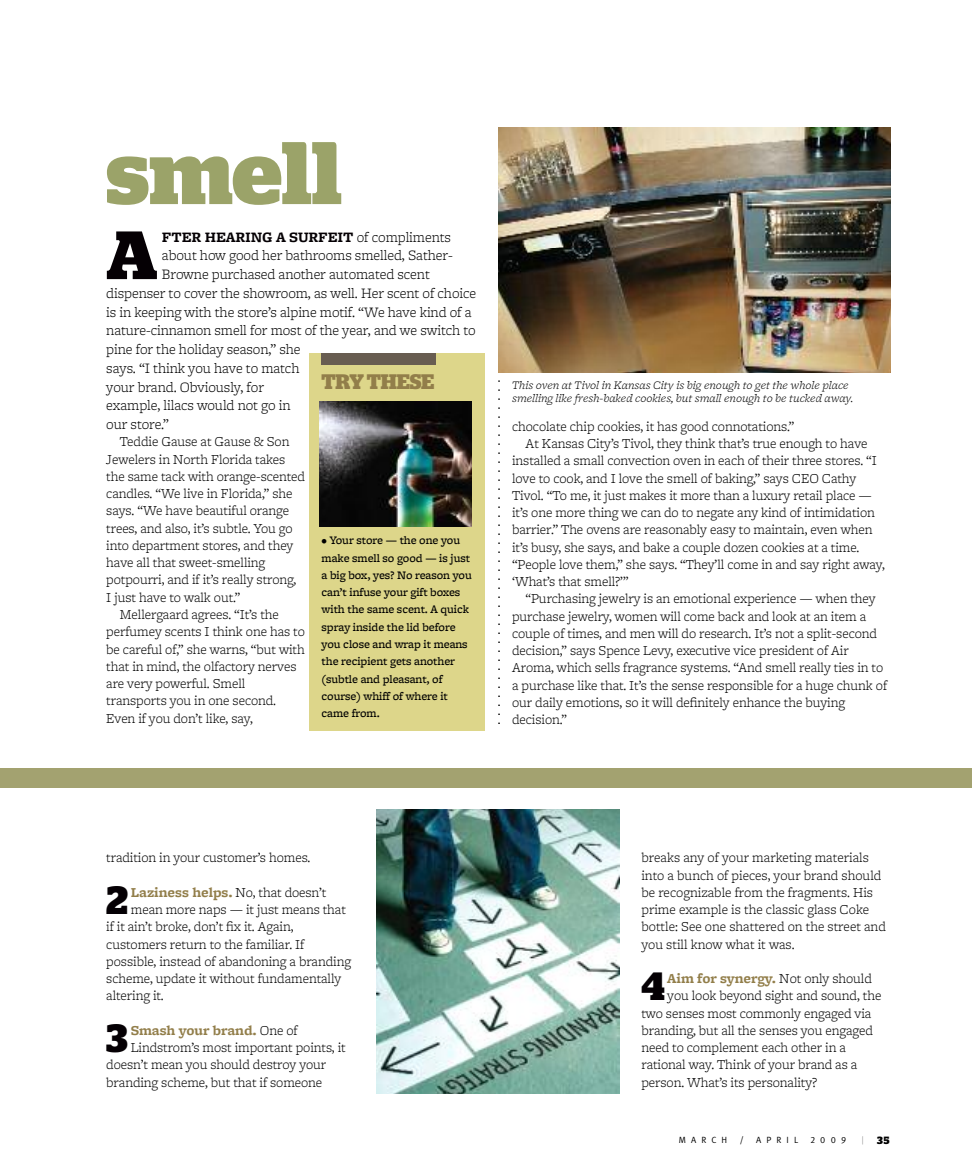
<style>
.page{position:relative;width:972px;height:1175px;background:#fff}
.page>*{position:absolute;margin:0;border:0;box-sizing:border-box;transform-origin:0 0}
.t1{font:700 88.5px "Stag";color:#9ba369}
.t2{font:700 68.1px "Stag";color:#050004}
.t3{font:700 39.3px "Stag";color:#050004}
.t4{font:700 21px "Stag";letter-spacing:-.005em;color:#927e4a}
.t5{font:300 15px "Freight Micro";letter-spacing:-.005em;color:#000}
.t6{font:700 15px "Freight Micro";letter-spacing:-.005em;color:#050004}
.t7{font:300 14.25px/17.2px "Freight Micro";letter-spacing:-.005em;color:#000}
.t8{font:700 14.25px "Freight Micro";letter-spacing:-.005em;color:#927e4a}
.t9{font:500 12px/17.2px "Freight Micro";letter-spacing:-.005em;color:#000}
.t10{font:italic 300 12px/13.5px "Freight Micro";letter-spacing:-.005em;color:#000}
.t11{font:700 10.5px "Stag";color:#000}
.t12{font:100 10.5px "Stag";color:#000}
.t13{font:9px "Meta Normal";letter-spacing:.57em;color:#000}
.t14{font:9px "Meta Normal Expert";color:#000}
.s1{font-weight:300;color:#000}
</style>
<div class="page">
<div style="left:0;top:767px;width:972px;height:20px;background:#a3a270"></div>
<img style="left:498px;top:128px;width:393px;height:245px">
<div style="left:309px;top:353px;width:176px;height:378px;background:#ddd68a"></div>
<img style="left:320px;top:402px;width:151px;height:124px">
<div style="left:322px;top:353px;width:114px;height:12px;background:#685d51"></div>
<img style="left:377px;top:809px;width:243px;height:285px">
<svg style="left:498px;top:380px;width:2px;height:344px"></svg>
<h1 class="t1" style="left:106px;top:142px;width:237px">smell</h1>
<h2 class="t2" style="left:106px;top:231px;width:53px">A</h2>
<p class="t6" style="left:162px;top:228px;width:291px">FTER HEARING A SURFEIT <span class="s1">of compliments</span></p>
<p class="t5" style="left:162px;top:246px;width:292px">about how good her bathrooms smelled, Sather-</p>
<p class="t5" style="left:162px;top:265px;width:269px">Browne purchased another automated scent</p>
<p class="t5" style="left:106px;top:284px;width:371px">dispenser to cover the showroom, as well. Her scent of choice</p>
<p class="t5" style="left:106px;top:303px;width:367px">is in keeping with the store’s alpine motif. “We have kind of a</p>
<p class="t5" style="left:106px;top:321px;width:371px">nature-cinnamon smell for most of the year, and we switch to</p>
<p class="t5" style="left:106px;top:340px;width:196px">pine for the holiday season,” she</p>
<p class="t5" style="left:106px;top:359px;width:195px">says. “I think you have to match</p>
<p class="t5" style="left:106px;top:378px;width:159px">your brand. Obviously, for</p>
<p class="t5" style="left:106px;top:396px;width:186px">example, lilacs would not go in</p>
<p class="t5" style="left:106px;top:415px;width:64px">our store.”</p>
<p class="t7" style="left:120px;top:433px;width:171px">Teddie Gause at Gause &amp; Son</p>
<p class="t7" style="left:106px;top:450px;width:181px">Jewelers in North Florida takes</p>
<p class="t7" style="left:106px;top:467px;width:200px">the same tack with orange-scented</p>
<p class="t7" style="left:106px;top:484px;width:188px">candles. “We live in Florida,” she</p>
<p class="t7" style="left:106px;top:502px;width:185px">says. “We have beautiful orange</p>
<p class="t7" style="left:106px;top:519px;width:188px">trees, and also, it’s subtle. You go</p>
<p class="t7" style="left:106px;top:536px;width:189px">into department stores, and they</p>
<p class="t7" style="left:106px;top:553px;width:161px">have all that sweet-smelling</p>
<p class="t7" style="left:106px;top:571px;width:192px">potpourri, and if it’s really strong,</p>
<p class="t7" style="left:106px;top:588px;width:136px">I just have to walk out.”</p>
<p class="t7" style="left:120px;top:605px;width:161px">Mellergaard agrees. “It’s the</p>
<p class="t7" style="left:106px;top:622px;width:200px">perfumey scents I think one has to</p>
<p class="t7" style="left:106px;top:640px;width:200px">be careful of,” she warns, “but with</p>
<p class="t7" style="left:106px;top:657px;width:192px">that in mind, the olfactory nerves</p>
<p class="t7" style="left:106px;top:674px;width:141px">are very powerful. Smell</p>
<p class="t7" style="left:106px;top:691px;width:171px">transports you in one second.</p>
<p class="t7" style="left:106px;top:709px;width:148px">Even if you don’t like, say,</p>
<h3 class="t4" style="left:322px;top:374px;width:114px">TRYTHESE</h3>
<p class="t9" style="left:322px;top:531px;width:152px">• Your store — the one you make smell so good — is just a big box, yes? No reason you can’t infuse your gift boxes with the same scent. A quick spray inside the lid before you close and wrap it means the recipient gets another (subtle and pleasant, of course) whiff of where it came from.</p>
<p class="t10" style="left:512px;top:378px;width:343px">This oven at Tivol in Kansas City is big enough to get the whole place smelling like fresh-baked cookies, but small enough to be tucked away.</p>
<p class="t7" style="left:512px;top:417px;width:284px">chocolate chip cookies, it has good connotations.”</p>
<p class="t7" style="left:526px;top:434px;width:343px">At Kansas City’s Tivol, they think that’s true enough to have</p>
<p class="t7" style="left:512px;top:452px;width:366px">installed a small convection oven in each of their three stores. “I</p>
<p class="t7" style="left:512px;top:469px;width:346px">love to cook, and I love the smell of baking,” says CEO Cathy</p>
<p class="t7" style="left:512px;top:486px;width:361px">Tivol. “To me, it just makes it more than a luxury retail place —</p>
<p class="t7" style="left:512px;top:503px;width:364px">it’s one more thing we can do to negate any kind of intimidation</p>
<p class="t7" style="left:512px;top:521px;width:362px">barrier.” The ovens are reasonably easy to maintain, even when</p>
<p class="t7" style="left:512px;top:538px;width:349px">it’s busy, she says, and bake a couple dozen cookies at a time.</p>
<p class="t7" style="left:512px;top:555px;width:374px">“People love them,” she says. “They’ll come in and say right away,</p>
<p class="t7" style="left:512px;top:572px;width:118px">‘What’s that smell?’”</p>
<p class="t7" style="left:526px;top:590px;width:352px">“Purchasing jewelry is an emotional experience — when they</p>
<p class="t7" style="left:512px;top:607px;width:356px">purchase jewelry, women will come back and look at an item a</p>
<p class="t7" style="left:512px;top:624px;width:366px">couple of times, and men will do research. It’s not a split-second</p>
<p class="t7" style="left:512px;top:641px;width:338px">decision,” says Spence Levy, executive vice president of Air</p>
<p class="t7" style="left:512px;top:659px;width:373px">Aroma, which sells fragrance systems. “And smell really ties in to</p>
<p class="t7" style="left:512px;top:676px;width:377px">a purchase like that. It’s the sense responsible for a huge chunk of</p>
<p class="t7" style="left:512px;top:693px;width:335px">our daily emotions, so it will definitely enhance the buying</p>
<p class="t7" style="left:512px;top:710px;width:57px">decision.”</p>
<p class="t7" style="left:106px;top:848px;width:206px">tradition in your customer’s homes.</p>
<h3 class="t3" style="left:106px;top:886px;width:23px">2</h3>
<p class="t8" style="left:131px;top:883px;width:197px">Laziness helps. <span class="s1">No, that doesn’t</span></p>
<p class="t7" style="left:131px;top:900px;width:217px">mean more naps — it just means that</p>
<p class="t7" style="left:106px;top:917px;width:189px">if it ain’t broke, don’t fix it. Again,</p>
<p class="t7" style="left:106px;top:935px;width:200px">customers return to the familiar. If</p>
<p class="t7" style="left:106px;top:952px;width:246px">possible, instead of abandoning a branding</p>
<p class="t7" style="left:106px;top:969px;width:237px">scheme, update it without fundamentally</p>
<p class="t7" style="left:106px;top:986px;width:59px">altering it.</p>
<h3 class="t3" style="left:106px;top:1024px;width:23px">3</h3>
<p class="t8" style="left:131px;top:1021px;width:168px">Smash your brand. <span class="s1">One of</span></p>
<p class="t7" style="left:131px;top:1038px;width:217px">Lindstrom’s most important points, it</p>
<p class="t7" style="left:106px;top:1055px;width:221px">doesn’t mean you should destroy your</p>
<p class="t7" style="left:106px;top:1073px;width:218px">branding scheme, but that if someone</p>
<p class="t7" style="left:641px;top:848px;width:246px">breaks any of your marketing materials into a bunch of pieces, your brand should be recognizable from the fragments. His prime example is the classic glass Coke bottle: See one shattered on the street and you still know what it was.</p>
<h3 class="t3" style="left:641px;top:972px;width:25px">4</h3>
<p class="t8" style="left:667px;top:969px;width:206px">Aim for synergy. <span class="s1">Not only should</span></p>
<p class="t7" style="left:667px;top:986px;width:216px">you look beyond sight and sound, the</p>
<p class="t7" style="left:641px;top:1004px;width:231px">two senses most commonly engaged via</p>
<p class="t7" style="left:641px;top:1021px;width:233px">branding, but all the senses you engaged</p>
<p class="t7" style="left:641px;top:1038px;width:206px">need to complement each other in a</p>
<p class="t7" style="left:641px;top:1055px;width:217px">rational way. Think of your brand as a</p>
<p class="t7" style="left:641px;top:1073px;width:177px">person. What’s its personality?</p>
<p class="t13" style="left:679px;top:1137px;width:50px">MARCH</p>
<p class="t13" style="left:740px;top:1137px;width:6px">/</p>
<p class="t13" style="left:756px;top:1137px;width:43px">APRIL</p>
<p class="t14" style="left:810px;top:1137px;width:37px">2009</p>
<p class="t12" style="left:862px;top:1136px;width:3px">|</p>
<p class="t11" style="left:877px;top:1136px;width:14px">35</p>
</div>
